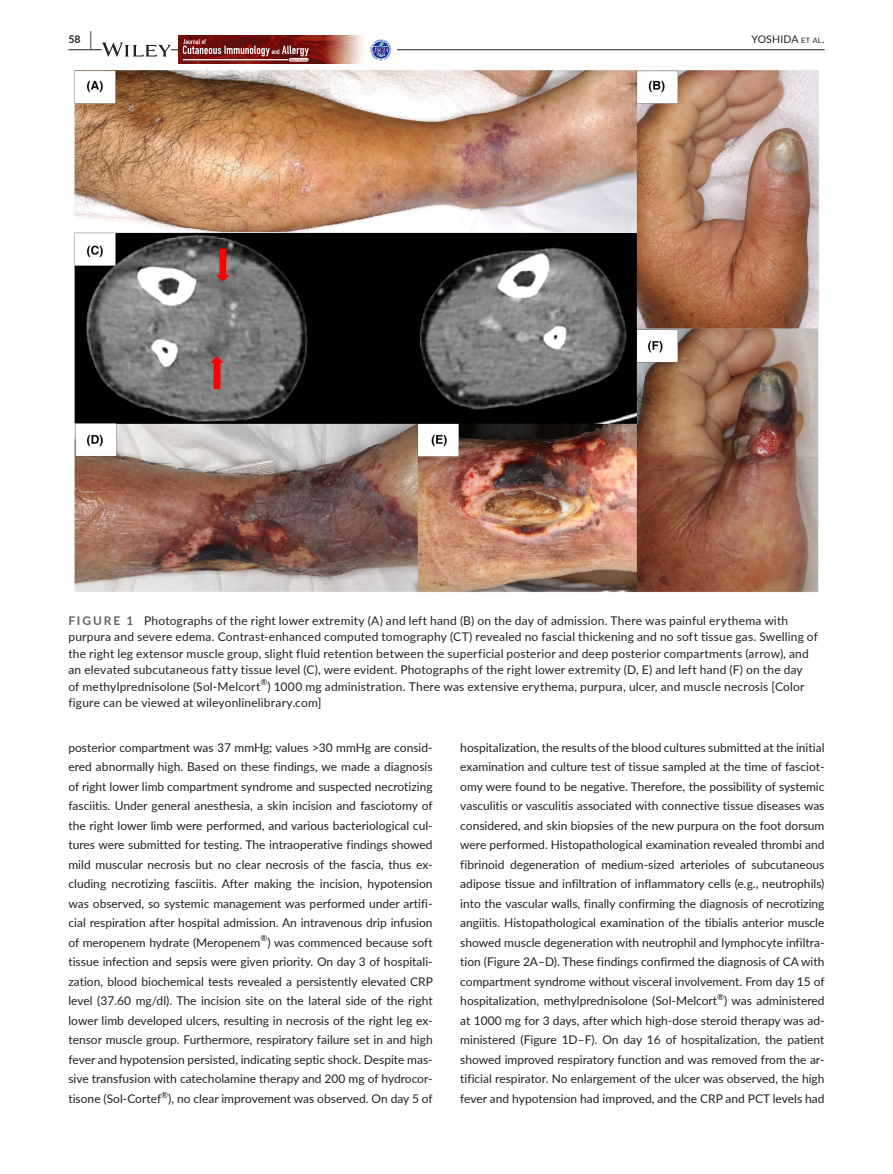
<style>
.page{position:relative;width:893px;height:1174px;background:#fff}
.page>*{position:absolute;margin:0;border:0;box-sizing:border-box;transform-origin:0 0}
.t1{font:12px/19.5px "Lato";letter-spacing:.015em;color:#231f20;text-align:justify}
.t2{font:10.5px "Lato";letter-spacing:.015em;color:#231f20}
.t3{font:700 10.5px "Lato";color:#231f20}
.t4{font:8.4px "Lato";color:#231f20}
.s1{font-size:19.5px}
.s2{font-size:7.35px}
.s3{font-weight:700;color:#636366}
</style>
<div class="page">
<hr style="left:68px;top:49px;width:756px;height:1px;background:#231f20">
<svg style="left:102px;top:42px;width:69px;height:15px"></svg>
<img style="left:178px;top:35px;width:219px;height:29px">
<svg style="left:183px;top:39px;width:126px;height:23px;background:#904341"></svg>
<svg style="left:370px;top:39px;width:22px;height:22px"></svg>
<svg style="left:370px;top:40px;width:21px;height:20px"></svg>
<img style="left:73px;top:69px;width:746px;height:523px">
<p class="t3" style="left:68px;top:31px;width:25px">58 <span class="s1">|</span></p>
<p class="t2" style="left:751px;top:31px;width:75px">YOSHIDA <span class="s2">et al</span>.</p>
<p class="t1" style="left:68px;top:611px;width:751px;line-height:16.5px;text-align:left"><span class="s3">FIGURE 1</span> Photographs of the right lower extremity (A) and left hand (B) on the day of admission. There was painful erythema with purpura and severe edema. Contrast-enhanced computed tomography (CT) revealed no fascial thickening and no soft tissue gas. Swelling of the right leg extensor muscle group, slight fluid retention between the superficial posterior and deep posterior compartments (arrow), and an elevated subcutaneous fatty tissue level (C), were evident. Photographs of the right lower extremity (D, E) and left hand (F) on the day<br>of methylprednisolone (Sol-Melcort<sup>®</sup>) 1000 mg administration. There was extensive erythema, purpura, ulcer, and muscle necrosis [Color figure can be viewed at wileyonlinelibrary.com]</p>
<p class="t1" style="left:68px;top:737px;width:366px">posterior compartment was 37 mmHg; values &gt;30 mmHg are consid&shy;ered abnormally high. Based on these findings, we made a diagnosis of right lower limb compartment syndrome and suspected necrotizing fasciitis. Under general anesthesia, a skin incision and fasciotomy of the right lower limb were performed, and various bacteriological cul&shy;tures were submitted for testing. The intraoperative findings showed mild muscular necrosis but no clear necrosis of the fascia, thus ex&shy;cluding necrotizing fasciitis. After making the incision, hypotension was observed, so systemic management was performed under artifi&shy;cial respiration after hospital admission. An intravenous drip infusion of meropenem hydrate (Meropenem</p>
<p class="t4" style="left:260px;top:932px;width:8px">®</p>
<p class="t1" style="left:68px;top:932px;width:366px;text-indent:199px">) was commenced because soft tissue infection and sepsis were given priority. On day 3 of hospitali&shy;zation, blood biochemical tests revealed a persistently elevated CRP level (37.60 mg/dl). The incision site on the lateral side of the right lower limb developed ulcers, resulting in necrosis of the right leg ex&shy;tensor muscle group. Furthermore, respiratory failure set in and high fever and hypotension persisted, indicating septic shock. Despite mas&shy;sive transfusion with catecholamine therapy and 200 mg of hydrocor&shy;tisone (Sol-Cortef<sup>®</sup>), no clear improvement was observed. On day 5 of</p>
<p class="t1" style="left:460px;top:737px;width:366px">hospitalization, the results of the blood cultures submitted at the initial examination and culture test of tissue sampled at the time of fasciot&shy;omy were found to be negative. Therefore, the possibility of systemic vasculitis or vasculitis associated with connective tissue diseases was considered, and skin biopsies of the new purpura on the foot dorsum were performed. Histopathological examination revealed thrombi and fibrinoid degeneration of medium-sized arterioles of subcutaneous adipose tissue and infiltration of inflammatory cells (e.g., neutrophils) into the vascular walls, finally confirming the diagnosis of necrotizing angiitis. Histopathological examination of the tibialis anterior muscle showed muscle degeneration with neutrophil and lymphocyte infiltra&shy;tion (Figure 2A–D). These findings confirmed the diagnosis of CA with compartment syndrome without visceral involvement. From day 15 of hospitalization, methylprednisolone (Sol-Melcort<sup>®</sup>) was administered at 1000 mg for 3 days, after which high-dose steroid therapy was ad&shy;ministered (Figure 1D–F). On day 16 of hospitalization, the patient showed improved respiratory function and was removed from the ar&shy;tificial respirator. No enlargement of the ulcer was observed, the high fever and hypotension had improved, and the CRP and PCT levels had</p>
</div>
